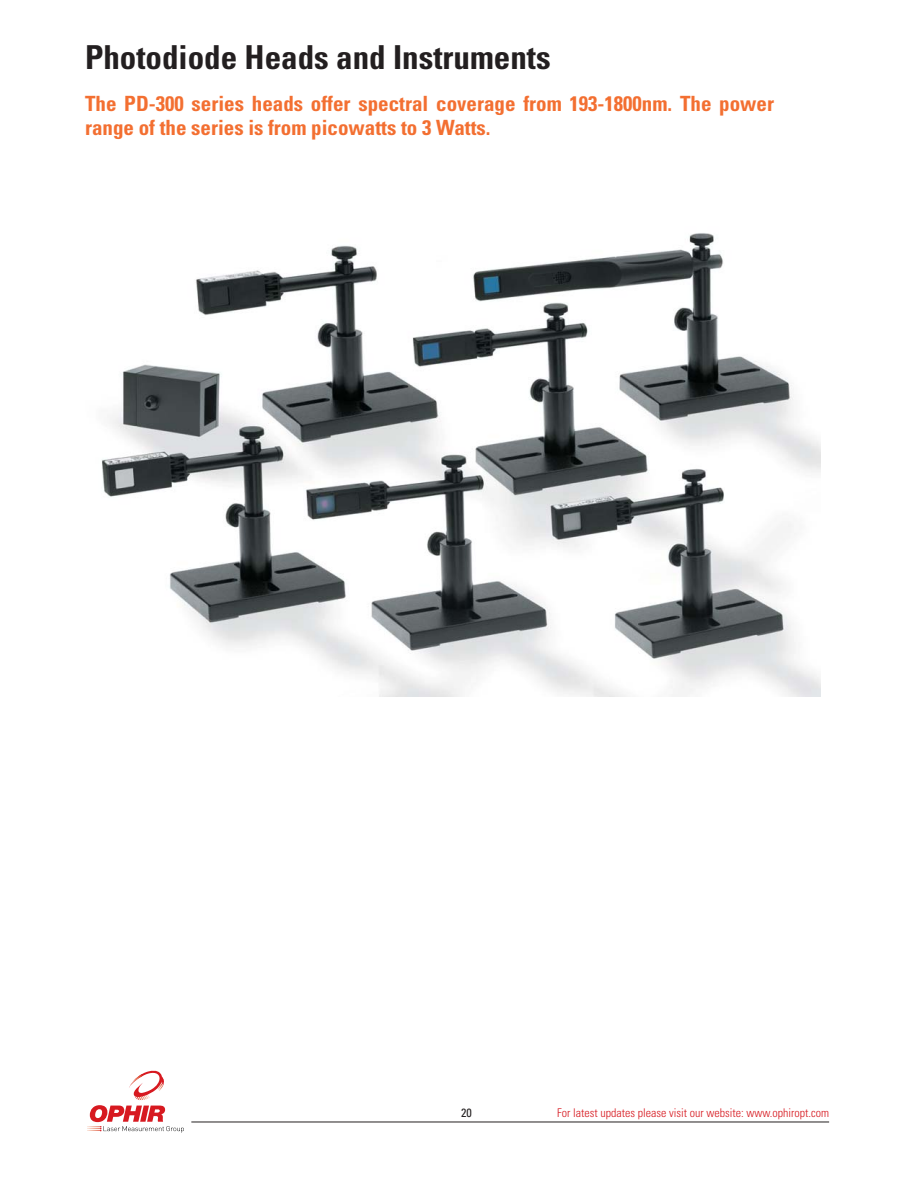
<style>
.page{position:relative;width:918px;height:1188px;background:#fff}
.page>*{position:absolute;margin:0;border:0;box-sizing:border-box;transform-origin:0 0}
.t1{font:700 condensed 33px "Univers";color:#231f20}
.t2{font:700 condensed 21px/24px "Univers";color:#f36f31}
.t3{font:300 condensed 12px "Univers";color:#d71920}
.t4{font:condensed 12px "Univers";color:#231f20}
</style>
<div class="page">
<hr style="left:191px;top:1122px;width:638px;height:1px;background:#231f20">
<svg style="left:90px;top:1070px;width:94px;height:63px"></svg>
<img style="left:102px;top:233px;width:719px;height:463px">
<h1 class="t1" style="left:85px;top:45px;width:467px">Photodiode Heads and Instruments</h1>
<p class="t2" style="left:85px;top:93px;width:691px">The PD-300 series heads offer spectral coverage from 193-1800nm. The power range of the series is from picowatts to 3 Watts.</p>
<p class="t4" style="left:461px;top:1108px;width:12px">20</p>
<p class="t3" style="left:557px;top:1108px;width:273px">For latest updates please visit our website: www.ophiropt.com</p>
</div>
